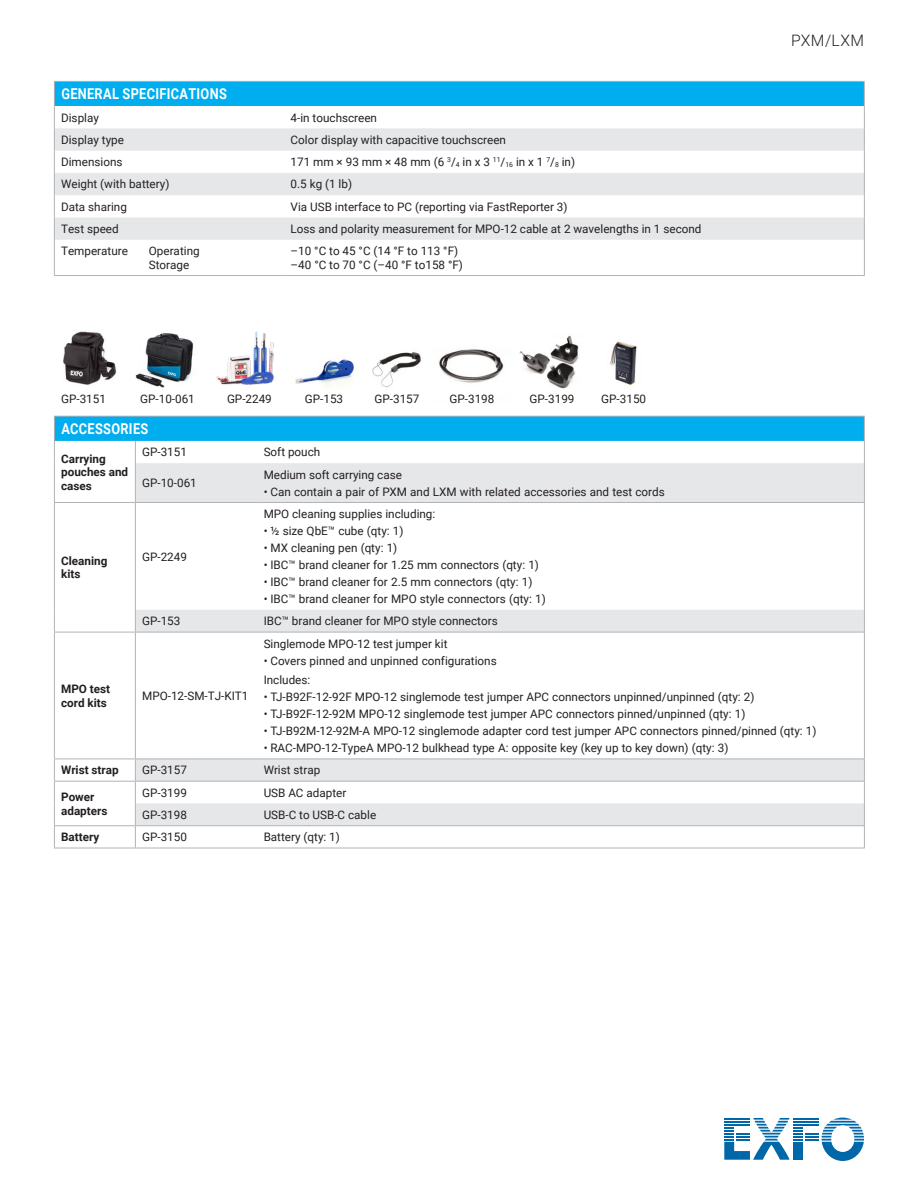
<style>
.page{position:relative;width:918px;height:1188px;background:#fff}
.page>*{position:absolute;margin:0;border:0;box-sizing:border-box;transform-origin:0 0}
.t1{font:300 15.75px "Roboto";letter-spacing:.025em;color:#231f20}
.t2{font:700 15px "Roboto";letter-spacing:.025em;color:#fff;scale:.85 1}
.t3{font:11.7px/13.5px "Roboto";color:#231f20}
.t4{font:700 11.7px/13.5px "Roboto";color:#231f20}
.s1{font-size:6.75px}
</style>
<div class="page">
<svg style="left:724px;top:1118px;width:140px;height:43px"></svg>
<hr style="left:724px;top:1124px;width:26px;height:2px;background:#0068a9">
<img style="left:519px;top:335px;width:60px;height:54px">
<img style="left:439px;top:349px;width:65px;height:34px">
<img style="left:216px;top:331px;width:58px;height:54px">
<img style="left:63px;top:331px;width:54px;height:54px">
<img style="left:610px;top:341px;width:27px;height:44px">
<img style="left:295px;top:359px;width:59px;height:28px">
<img style="left:372px;top:352px;width:49px;height:35px">
<img style="left:135px;top:333px;width:59px;height:55px">
<div style="left:54px;top:416px;width:810px;height:25px;background:#00aeef"></div>
<svg style="left:136px;top:826px;width:728px;height:22px"></svg>
<svg style="left:136px;top:463px;width:728px;height:362px"></svg>
<hr style="left:54px;top:416px;width:81px;height:1px;background:#b2b3b7">
<hr style="left:135px;top:416px;width:122px;height:1px;background:#b2b3b7">
<hr style="left:257px;top:416px;width:608px;height:1px;background:#b2b3b7">
<svg style="left:864px;top:417px;width:1px;height:46px"></svg>
<hr style="left:864px;top:463px;width:1px;height:39px;background:#b2b3b7">
<hr style="left:864px;top:503px;width:1px;height:107px;background:#b2b3b7">
<svg style="left:864px;top:610px;width:1px;height:22px"></svg>
<hr style="left:864px;top:632px;width:1px;height:127px;background:#b2b3b7">
<svg style="left:864px;top:760px;width:1px;height:88px"></svg>
<hr style="left:54px;top:848px;width:81px;height:1px;background:#b2b3b7">
<hr style="left:135px;top:848px;width:122px;height:1px;background:#b2b3b7">
<hr style="left:257px;top:848px;width:608px;height:1px;background:#b2b3b7">
<hr style="left:135px;top:502px;width:122px;height:1px;background:#b2b3b7">
<hr style="left:257px;top:502px;width:608px;height:1px;background:#b2b3b7">
<hr style="left:135px;top:632px;width:122px;height:1px;background:#b2b3b7">
<hr style="left:257px;top:632px;width:608px;height:1px;background:#b2b3b7">
<svg style="left:54px;top:417px;width:82px;height:431px"></svg>
<hr style="left:54px;top:759px;width:81px;height:1px;background:#b2b3b7">
<hr style="left:135px;top:759px;width:122px;height:1px;background:#b2b3b7">
<hr style="left:257px;top:759px;width:608px;height:1px;background:#b2b3b7">
<hr style="left:54px;top:781px;width:81px;height:1px;background:#b2b3b7">
<hr style="left:135px;top:781px;width:122px;height:1px;background:#b2b3b7">
<hr style="left:257px;top:781px;width:608px;height:1px;background:#b2b3b7">
<hr style="left:54px;top:825px;width:81px;height:1px;background:#b2b3b7">
<hr style="left:135px;top:825px;width:122px;height:1px;background:#b2b3b7">
<hr style="left:257px;top:825px;width:608px;height:1px;background:#b2b3b7">
<div style="left:54px;top:81px;width:810px;height:25px;background:#00aeef"></div>
<svg style="left:55px;top:128px;width:809px;height:112px;fill:#e6e7e9"></svg>
<hr style="left:54px;top:81px;width:230px;height:1px;background:#b2b3b7">
<hr style="left:284px;top:81px;width:581px;height:1px;background:#b2b3b7">
<svg style="left:54px;top:82px;width:1px;height:158px"></svg>
<svg style="left:864px;top:82px;width:1px;height:158px"></svg>
<hr style="left:54px;top:240px;width:1px;height:35px;background:#b2b3b7">
<hr style="left:864px;top:240px;width:1px;height:35px;background:#b2b3b7">
<hr style="left:54px;top:275px;width:230px;height:1px;background:#b2b3b7">
<hr style="left:284px;top:275px;width:581px;height:1px;background:#b2b3b7">
<p class="t2" style="left:61px;top:84px;width:196px">GENERAL SPECIFICATIONS</p>
<p class="t3" style="left:61px;top:110px;width:39px">Display</p>
<p class="t3" style="left:291px;top:110px;width:88px">4-in touchscreen</p>
<p class="t3" style="left:61px;top:133px;width:64px">Display type</p>
<p class="t3" style="left:291px;top:133px;width:217px">Color display with capacitive touchscreen</p>
<p class="t3" style="left:61px;top:155px;width:63px">Dimensions</p>
<p class="t3" style="left:291px;top:155px;width:286px">171 mm × 93 mm × 48 mm (6 <sup>3</sup>/<span class="s1">4</span> in x 3 <sup>11</sup>/<span class="s1">16</span> in x 1 <sup>7</sup>/<span class="s1">8</span> in)</p>
<p class="t3" style="left:61px;top:177px;width:110px">Weight (with battery)</p>
<p class="t3" style="left:291px;top:177px;width:63px">0.5 kg (1 lb)</p>
<p class="t3" style="left:61px;top:199px;width:67px">Data sharing</p>
<p class="t3" style="left:291px;top:199px;width:278px">Via USB interface to PC (reporting via FastReporter 3)</p>
<p class="t3" style="left:61px;top:222px;width:59px">Test speed</p>
<p class="t3" style="left:291px;top:222px;width:412px">Loss and polarity measurement for MPO-12 cable at 2 wavelengths in 1 second</p>
<p class="t3" style="left:61px;top:244px;width:68px">Temperature</p>
<p class="t3" style="left:149px;top:244px;width:52px">Operating<br>Storage</p>
<p class="t3" style="left:291px;top:244px;width:174px">–10 °C to 45 °C (14 °F to 113 °F) –40 °C to 70 °C (–40 °F to158 °F)</p>
<p class="t3" style="left:61px;top:391px;width:46px">GP-3151</p>
<p class="t3" style="left:140px;top:391px;width:56px">GP-10-061</p>
<p class="t3" style="left:227px;top:392px;width:46px">GP-2249</p>
<p class="t3" style="left:305px;top:392px;width:40px">GP-153</p>
<p class="t3" style="left:375px;top:392px;width:46px">GP-3157</p>
<p class="t3" style="left:450px;top:392px;width:46px">GP-3198</p>
<p class="t3" style="left:530px;top:392px;width:46px">GP-3199</p>
<p class="t3" style="left:601px;top:392px;width:46px">GP-3150</p>
<p class="t2" style="left:61px;top:418px;width:104px">ACCESSORIES</p>
<p class="t4" style="left:61px;top:451px;width:69px">Carrying pouches and cases</p>
<p class="t3" style="left:142px;top:445px;width:46px">GP-3151</p>
<p class="t3" style="left:264px;top:445px;width:58px">Soft pouch</p>
<p class="t3" style="left:142px;top:476px;width:56px">GP-10-061</p>
<p class="t3" style="left:264px;top:467px;width:140px">Medium soft carrying case</p>
<p class="t3" style="left:264px;top:484px;width:403px">• Can contain a pair of PXM and LXM with related accessories and test cords</p>
<p class="t4" style="left:61px;top:554px;width:48px">Cleaning kits</p>
<p class="t3" style="left:142px;top:549px;width:46px">GP-2249</p>
<p class="t3" style="left:264px;top:507px;width:173px">MPO cleaning supplies including:</p>
<p class="t3" style="left:264px;top:524px;width:141px">• ½ size QbE™ cube (qty: 1)</p>
<p class="t3" style="left:264px;top:541px;width:135px">• MX cleaning pen (qty: 1)</p>
<p class="t3" style="left:264px;top:558px;width:277px">• IBC™ brand cleaner for 1.25 mm connectors (qty: 1)</p>
<p class="t3" style="left:264px;top:575px;width:270px">• IBC™ brand cleaner for 2.5 mm connectors (qty: 1)</p>
<p class="t3" style="left:264px;top:592px;width:284px">• IBC™ brand cleaner for MPO style connectors (qty: 1)</p>
<p class="t3" style="left:142px;top:614px;width:40px">GP-153</p>
<p class="t3" style="left:264px;top:614px;width:236px">IBC™ brand cleaner for MPO style connectors</p>
<h1 class="t1" style="left:791px;top:30px;width:74px">PXM/LXM</h1>
<p class="t4" style="left:61px;top:682px;width:51px">MPO test cord kits</p>
<p class="t3" style="left:142px;top:689px;width:108px">MPO-12-SM-TJ-KIT1</p>
<p class="t3" style="left:264px;top:636px;width:185px">Singlemode MPO-12 test jumper kit</p>
<p class="t3" style="left:264px;top:650px;width:235px;line-height:19.5px">• Covers pinned and unpinned configurations<br>Includes:</p>
<p class="t3" style="left:264px;top:690px;width:492px">• TJ-B92F-12-92F MPO-12 singlemode test jumper APC connectors unpinned/unpinned (qty: 2)</p>
<p class="t3" style="left:264px;top:707px;width:483px">• TJ-B92F-12-92M MPO-12 singlemode test jumper APC connectors pinned/unpinned (qty: 1)</p>
<p class="t3" style="left:264px;top:724px;width:554px">• TJ-B92M-12-92M-A MPO-12 singlemode adapter cord test jumper APC connectors pinned/pinned (qty: 1)</p>
<p class="t3" style="left:264px;top:741px;width:466px">• RAC-MPO-12-TypeA MPO-12 bulkhead type A: opposite key (key up to key down) (qty: 3)</p>
<p class="t4" style="left:61px;top:763px;width:59px">Wrist strap</p>
<p class="t3" style="left:142px;top:763px;width:46px">GP-3157</p>
<p class="t3" style="left:264px;top:763px;width:58px">Wrist strap</p>
<p class="t4" style="left:61px;top:790px;width:48px">Power adapters</p>
<p class="t3" style="left:142px;top:785px;width:46px">GP-3199</p>
<p class="t3" style="left:264px;top:785px;width:84px">USB AC adapter</p>
<p class="t3" style="left:142px;top:808px;width:46px">GP-3198</p>
<p class="t3" style="left:264px;top:808px;width:114px">USB-C to USB-C cable</p>
<p class="t4" style="left:61px;top:830px;width:40px">Battery</p>
<p class="t3" style="left:142px;top:830px;width:46px">GP-3150</p>
<p class="t3" style="left:264px;top:830px;width:78px">Battery (qty: 1)</p>
</div>
